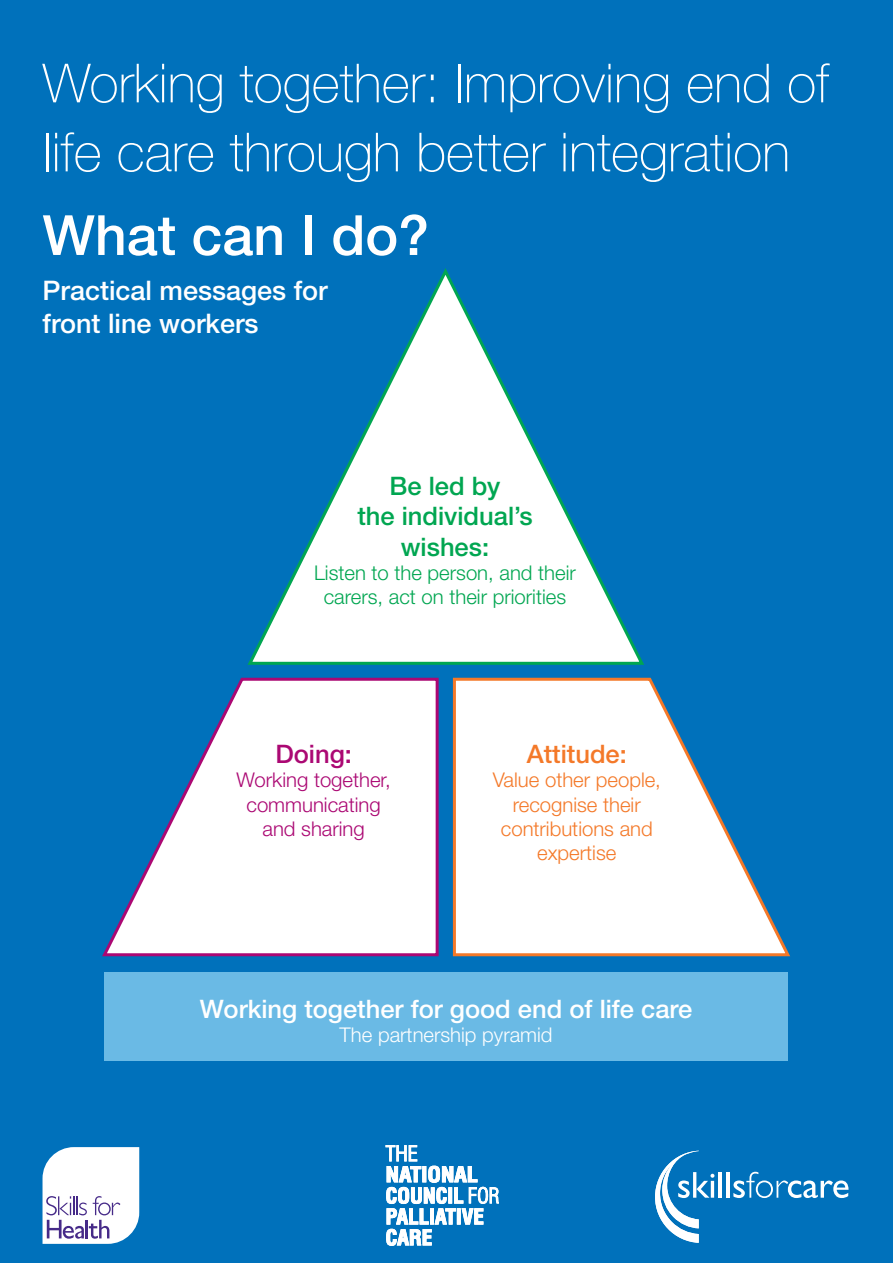
<style>
.page{position:relative;width:893px;height:1263px;background:#0071bb}
.page>*{position:absolute;margin:0;border:0;box-sizing:border-box;transform-origin:0 0}
.t1{font:500 55.5px "Helvetica Neue LT Std";color:#fff}
.t2{font:100 54px/69px "Helvetica Neue LT Std";color:#fff}
.t3{font:500 27px/32.4px "Helvetica Neue LT Std";color:#fff}
.t4{font:500 25.5px "Helvetica Neue LT Std";color:#fff}
.t5{font:500 25.5px/30.6px "Helvetica Neue LT Std";color:#00a651;text-align:center}
.t6{font:500 25.5px "Helvetica Neue LT Std";color:#f47929}
.t7{font:500 25.5px "Helvetica Neue LT Std";color:#ab0873}
.t8{font:300 20.25px/24.5px "Helvetica Neue LT Std";color:#f47929;text-align:center}
.t9{font:300 20.25px/24.5px "Helvetica Neue LT Std";color:#00a651;text-align:center}
.t10{font:300 20.25px/24.5px "Helvetica Neue LT Std";color:#ab0873;text-align:center}
.t11{font:300 20.25px "Helvetica Neue LT Std";color:#fff}
</style>
<div class="page">
<svg style="left:102px;top:677px;width:337px;height:280px"></svg>
<svg style="left:452px;top:677px;width:338px;height:280px"></svg>
<svg style="left:247px;top:268px;width:397px;height:397px"></svg>
<div style="left:104px;top:972px;width:684px;height:89px;background:#6abae5"></div>
<svg style="left:655px;top:1151px;width:59px;height:92px"></svg>
<hr style="left:719px;top:1172px;width:3px;height:26px;background:#fff">
<hr style="left:726px;top:1172px;width:4px;height:26px;background:#fff">
<svg style="left:733px;top:1171px;width:116px;height:27px"></svg>
<svg style="left:43px;top:1147px;width:96px;height:97px;background:#e2e4f0"></svg>
<svg style="left:386px;top:1145px;width:113px;height:100px"></svg>
<p class="t2" style="left:43px;top:49px;width:788px">Working together: Improving end of life care through better integration</p>
<p class="t1" style="left:43px;top:202px;width:388px">What can I do?</p>
<p class="t3" style="left:43px;top:274px;width:287px">Practical messages for front line workers</p>
<p class="t5" style="left:357px;top:470px;width:177px">Be led by<br>the individual’s wishes:</p>
<p class="t9" style="left:314px;top:560px;width:263px">Listen to the person, and their carers, act on their priorities</p>
<p class="t7" style="left:275px;top:738px;width:78px">Doing:</p>
<p class="t10" style="left:236px;top:767px;width:156px">Working together, communicating and sharing</p>
<p class="t6" style="left:527px;top:738px;width:102px">Attitude:</p>
<p class="t8" style="left:493px;top:767px;width:170px">Value other people, recognise their contributions and expertise</p>
<p class="t4" style="left:200px;top:993px;width:494px">Working together for good end of life care</p>
<p class="t11" style="left:340px;top:1022px;width:214px">The partnership pyramid</p>
</div>
